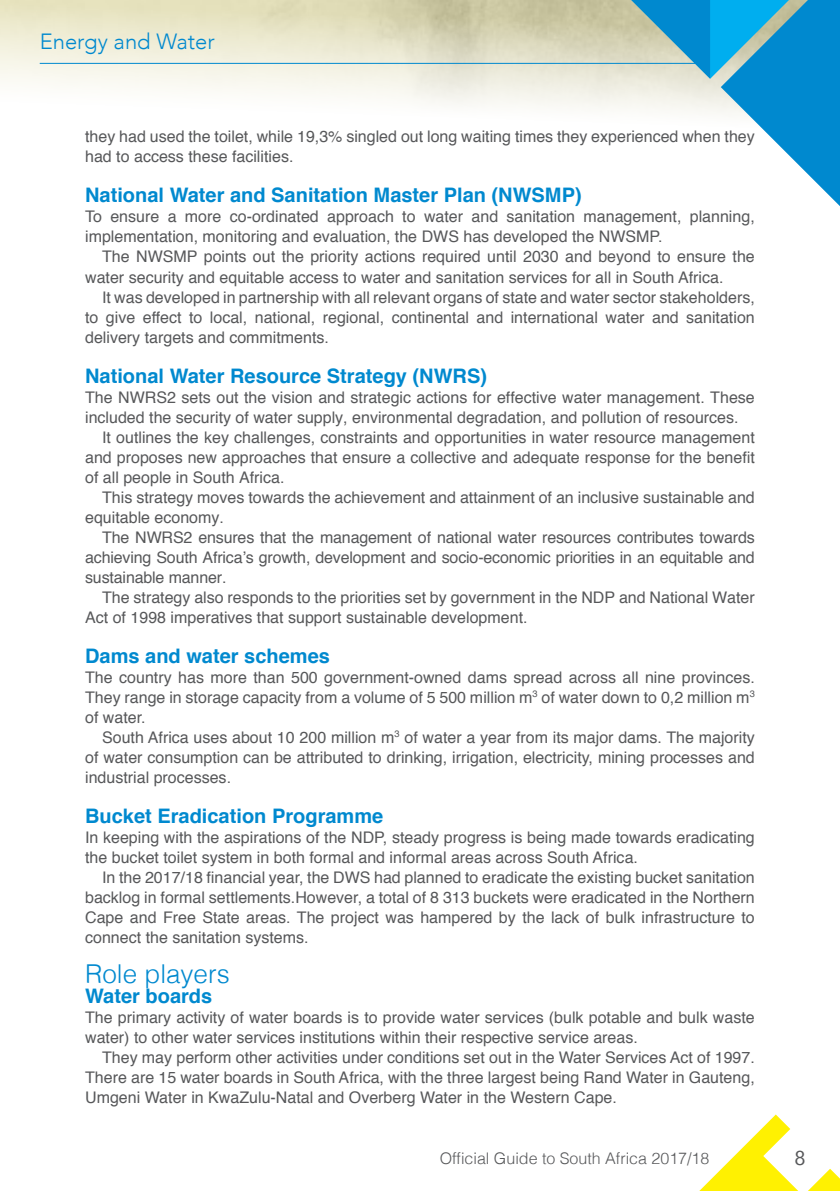
<style>
.page{position:relative;width:840px;height:1191px;background:#fff}
.page>*{position:absolute;margin:0;border:0;box-sizing:border-box;transform-origin:0 0}
.body_copy{font:300 26px "Helvetica";color:#0089cf}
.t1{font:300 22px "Avenir";color:#0089cf}
.body_copy-2{font:700 20px "Helvetica";color:#0089cf}
.t2{font:20px "Avenir";color:#57585a}
.body_copy-3{font:16px/20px "Helvetica";color:#57585a}
.t3{font:300 16px "Helvetica";color:#57585a}
</style>
<div class="page">
<svg style="left:699px;top:1114px;width:140px;height:77px"></svg>
<svg style="left:506px;top:0;width:333px;height:205px"></svg>
<hr style="left:40px;top:63px;width:669px;height:1px;background:#0089cf">
<h2 class="t1" style="left:40px;top:28px;width:176px">Energy and Water</h2>
<p class="body_copy-3" style="left:85px;top:127px;width:670px">they had used the toilet, while 19,3% singled out long waiting times they experienced when they had to access these facilities.</p>
<p class="body_copy-2" style="left:85px;top:179px;width:497px">National Water and Sanitation Master Plan (NWSMP)</p>
<p class="body_copy-3" style="left:85px;top:207px;width:670px">To ensure a more co-ordinated approach to water and sanitation management, planning, implementation, monitoring and evaluation, the DWS has developed the NWSMP.</p>
<p class="body_copy-3" style="left:85px;top:247px;width:670px;text-indent:17px">The NWSMP points out the priority actions required until 2030 and beyond to ensure the water security and equitable access to water and sanitation services for all in South Africa.</p>
<p class="body_copy-3" style="left:85px;top:287px;width:670px;text-align:justify;text-indent:17px">It was developed in partnership with all relevant organs of state and water sector stakeholders, to give effect to local, national, regional, continental and international water and sanitation delivery targets and commitments.</p>
<p class="body_copy-2" style="left:85px;top:359px;width:403px">National Water Resource Strategy (NWRS)</p>
<p class="body_copy-3" style="left:85px;top:387px;width:670px">The NWRS2 sets out the vision and strategic actions for effective water management. These included the security of water supply, environmental degradation, and pollution of resources.</p>
<p class="body_copy-3" style="left:85px;top:427px;width:670px;text-align:justify;text-indent:17px">It outlines the key challenges, constraints and opportunities in water resource management and proposes new approaches that ensure a collective and adequate response for the benefit of all people in South Africa.</p>
<p class="body_copy-3" style="left:85px;top:487px;width:670px;text-indent:17px">This strategy moves towards the achievement and attainment of an inclusive sustainable and equitable economy.</p>
<p class="body_copy-3" style="left:85px;top:527px;width:670px;text-align:justify;text-indent:17px">The NWRS2 ensures that the management of national water resources contributes towards achieving South Africa’s growth, development and socio-economic priorities in an equitable and sustainable manner.</p>
<p class="body_copy-3" style="left:85px;top:587px;width:670px;text-indent:17px">The strategy also responds to the priorities set by government in the NDP and National Water<br>Act of 1998 imperatives that support sustainable development.</p>
<p class="body_copy-2" style="left:85px;top:639px;width:246px">Dams and water schemes</p>
<p class="body_copy-3" style="left:85px;top:667px;width:670px;text-align:justify">The country has more than 500 government-owned dams spread across all nine provinces.<br>They range in storage capacity from a volume of 5 500 million m<sup>3</sup> of water down to 0,2 million m<sup>3 </sup>of water.</p>
<p class="body_copy-3" style="left:85px;top:727px;width:670px;text-align:justify;text-indent:17px">South Africa uses about 10 200 million m<sup>3</sup> of water a year from its major dams. The majority of water consumption can be attributed to drinking, irrigation, electricity, mining processes and industrial processes.</p>
<p class="body_copy-2" style="left:85px;top:799px;width:299px">Bucket Eradication Programme</p>
<p class="body_copy-3" style="left:85px;top:827px;width:670px">In keeping with the aspirations of the NDP, steady progress is being made towards eradicating the bucket toilet system in both formal and informal areas across South Africa.</p>
<p class="body_copy-3" style="left:85px;top:867px;width:670px;text-align:justify;text-indent:17px">In the 2017/18 financial year, the DWS had planned to eradicate the existing bucket sanitation backlog in formal settlements.However, a total of 8 313 buckets were eradicated in the Northern Cape and Free State areas. The project was hampered by the lack of bulk infrastructure to connect the sanitation systems.</p>
<p class="body_copy" style="left:85px;top:951px;width:146px">Role players</p>
<p class="body_copy-2" style="left:85px;top:979px;width:129px">Water boards</p>
<p class="body_copy-3" style="left:85px;top:1007px;width:670px">The primary activity of water boards is to provide water services (bulk potable and bulk waste water) to other water services institutions within their respective service areas.</p>
<p class="body_copy-3" style="left:85px;top:1047px;width:670px;text-align:justify;text-indent:17px">They may perform other activities under conditions set out in the Water Services Act of 1997.<br>There are 15 water boards in South Africa, with the three largest being Rand Water in Gauteng, Umgeni Water in KwaZulu-Natal and Overberg Water in the Western Cape.</p>
<p class="t3" style="left:439px;top:1144px;width:271px">Official Guide to South Africa 2017/18</p>
<p class="t2" style="left:793px;top:1142px;width:13px">8</p>
</div>
